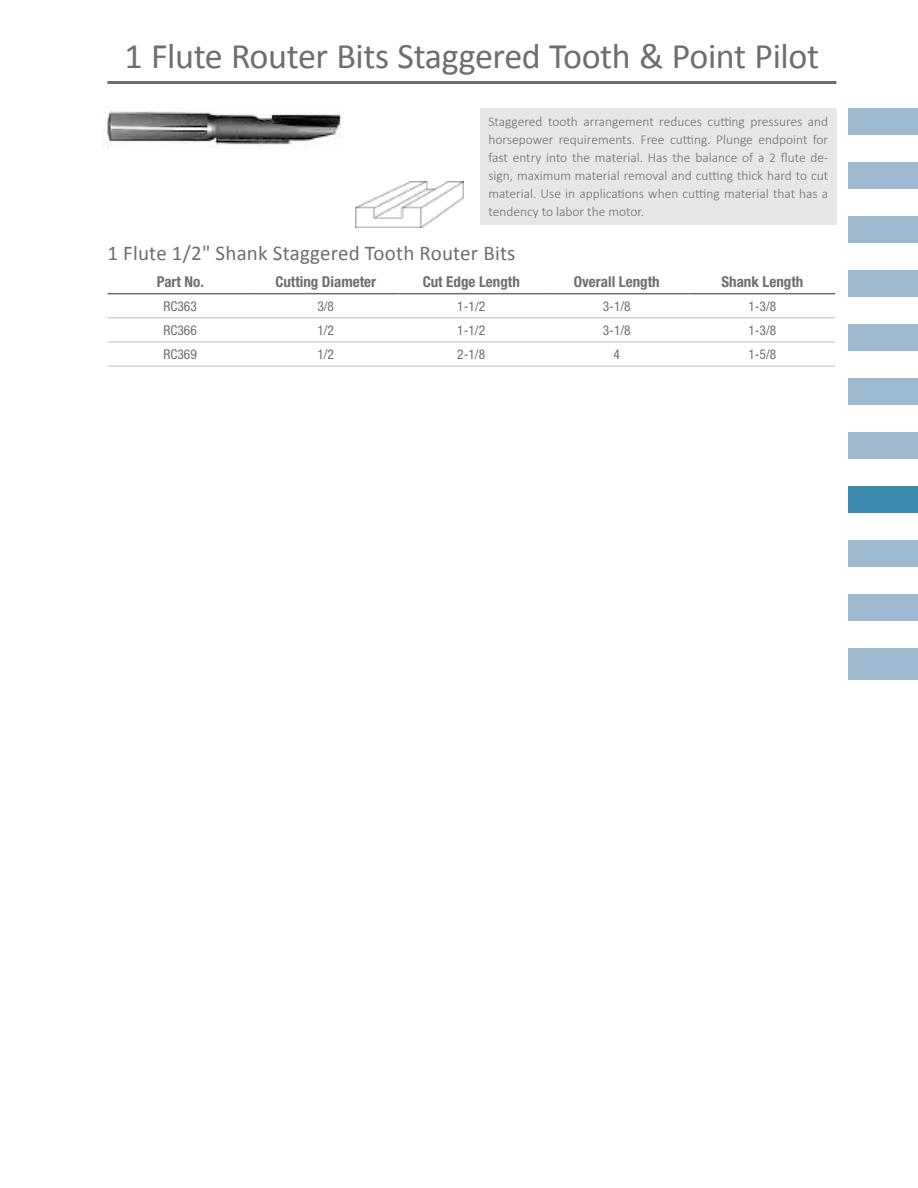
<style>
.page{position:relative;width:918px;height:1188px;background:#fff}
.page>*{position:absolute;margin:0;border:0;box-sizing:border-box;transform-origin:0 0}
.t1{font:36px "Calibri";letter-spacing:-.01em;color:#6d6e71}
.t2{font:21px "Calibri";letter-spacing:.01em;color:#6d6e71}
.t3{font:700 condensed 15px "Helvetica Neue";color:#6d6e71}
.t4{font:300 13.5px/18px "Calibri";color:#6d6e71;text-align:justify}
.t5{font:condensed 13.5px "Helvetica Neue";color:#6d6e71}
</style>
<div class="page">
<div style="left:848px;top:108px;width:70px;height:27px;background:#9dbad0"></div>
<div style="left:848px;top:162px;width:70px;height:27px;background:#9dbad0"></div>
<div style="left:848px;top:378px;width:70px;height:27px;background:#9dbad0"></div>
<div style="left:848px;top:270px;width:70px;height:27px;background:#9dbad0"></div>
<div style="left:848px;top:486px;width:70px;height:27px;background:#3d8aaf"></div>
<div style="left:848px;top:216px;width:70px;height:27px;background:#9dbad0"></div>
<div style="left:848px;top:432px;width:70px;height:27px;background:#9dbad0"></div>
<div style="left:848px;top:324px;width:70px;height:27px;background:#9dbad0"></div>
<div style="left:848px;top:540px;width:70px;height:27px;background:#9dbad0"></div>
<div style="left:848px;top:594px;width:70px;height:27px;background:#9dbad0"></div>
<div style="left:848px;top:648px;width:70px;height:31px;background:#9dbad0"></div>
<hr style="left:107px;top:81px;width:729px;height:3px;background:#6d6e71">
<div style="left:480px;top:108px;width:356px;height:116px;background:#e6e7e8"></div>
<img style="left:103px;top:110px;width:238px;height:38px">
<hr style="left:107px;top:317px;width:146px;height:1px;background:#bcbec0">
<hr style="left:253px;top:317px;width:146px;height:1px;background:#bcbec0">
<hr style="left:399px;top:317px;width:145px;height:1px;background:#bcbec0">
<hr style="left:544px;top:317px;width:146px;height:1px;background:#bcbec0">
<hr style="left:690px;top:317px;width:145px;height:1px;background:#bcbec0">
<hr style="left:107px;top:342px;width:146px;height:1px;background:#bcbec0">
<hr style="left:253px;top:342px;width:146px;height:1px;background:#bcbec0">
<hr style="left:399px;top:342px;width:145px;height:1px;background:#bcbec0">
<hr style="left:544px;top:342px;width:146px;height:1px;background:#bcbec0">
<hr style="left:690px;top:342px;width:145px;height:1px;background:#bcbec0">
<hr style="left:107px;top:366px;width:146px;height:1px;background:#bcbec0">
<hr style="left:253px;top:366px;width:146px;height:1px;background:#bcbec0">
<hr style="left:399px;top:366px;width:145px;height:1px;background:#bcbec0">
<hr style="left:544px;top:366px;width:146px;height:1px;background:#bcbec0">
<hr style="left:690px;top:366px;width:145px;height:1px;background:#bcbec0">
<hr style="left:107px;top:293px;width:146px;height:1px;background:#6d6e71">
<hr style="left:253px;top:293px;width:146px;height:1px;background:#6d6e71">
<hr style="left:399px;top:293px;width:145px;height:1px;background:#6d6e71">
<hr style="left:544px;top:293px;width:146px;height:1px;background:#6d6e71">
<hr style="left:690px;top:293px;width:145px;height:1px;background:#6d6e71">
<img style="left:356px;top:181px;width:108px;height:46px">
<h1 class="t1" style="left:125px;top:33px;width:696px">1 Flute Router Bits Staggered Tooth &amp; Point Pilot</h1>
<p class="t4" style="left:488px;top:112px;width:341px">Staggered tooth arrangement reduces cutting pressures and horsepower requirements. Free cutting. Plunge endpoint for fast entry into the material. Has the balance of a 2 flute de&shy;sign, maximum material removal and cutting thick hard to cut material. Use in applications when cutting material that has a tendency to labor the motor.</p>
<h2 class="t2" style="left:107px;top:240px;width:410px">1 Flute 1/2" Shank Staggered Tooth Router Bits</h2>
<p class="t3" style="left:157px;top:273px;width:49px">Part No.</p>
<p class="t3" style="left:275px;top:273px;width:102px">Cutting Diameter</p>
<p class="t3" style="left:423px;top:273px;width:99px">Cut Edge Length</p>
<p class="t3" style="left:574px;top:273px;width:87px">Overall Length</p>
<p class="t3" style="left:721px;top:273px;width:83px">Shank Length</p>
<p class="t5" style="left:163px;top:298px;width:35px">RC363</p>
<p class="t5" style="left:317px;top:298px;width:18px">3/8</p>
<p class="t5" style="left:457px;top:298px;width:29px">1-1/2</p>
<p class="t5" style="left:603px;top:298px;width:29px">3-1/8</p>
<p class="t5" style="left:748px;top:298px;width:29px">1-3/8</p>
<p class="t5" style="left:163px;top:323px;width:35px">RC366</p>
<p class="t5" style="left:317px;top:323px;width:18px">1/2</p>
<p class="t5" style="left:457px;top:323px;width:29px">1-1/2</p>
<p class="t5" style="left:603px;top:323px;width:29px">3-1/8</p>
<p class="t5" style="left:748px;top:323px;width:29px">1-3/8</p>
<p class="t5" style="left:163px;top:347px;width:35px">RC369</p>
<p class="t5" style="left:317px;top:347px;width:18px">1/2</p>
<p class="t5" style="left:457px;top:347px;width:29px">2-1/8</p>
<p class="t5" style="left:614px;top:347px;width:8px">4</p>
<p class="t5" style="left:748px;top:347px;width:29px">1-5/8</p>
</div>
